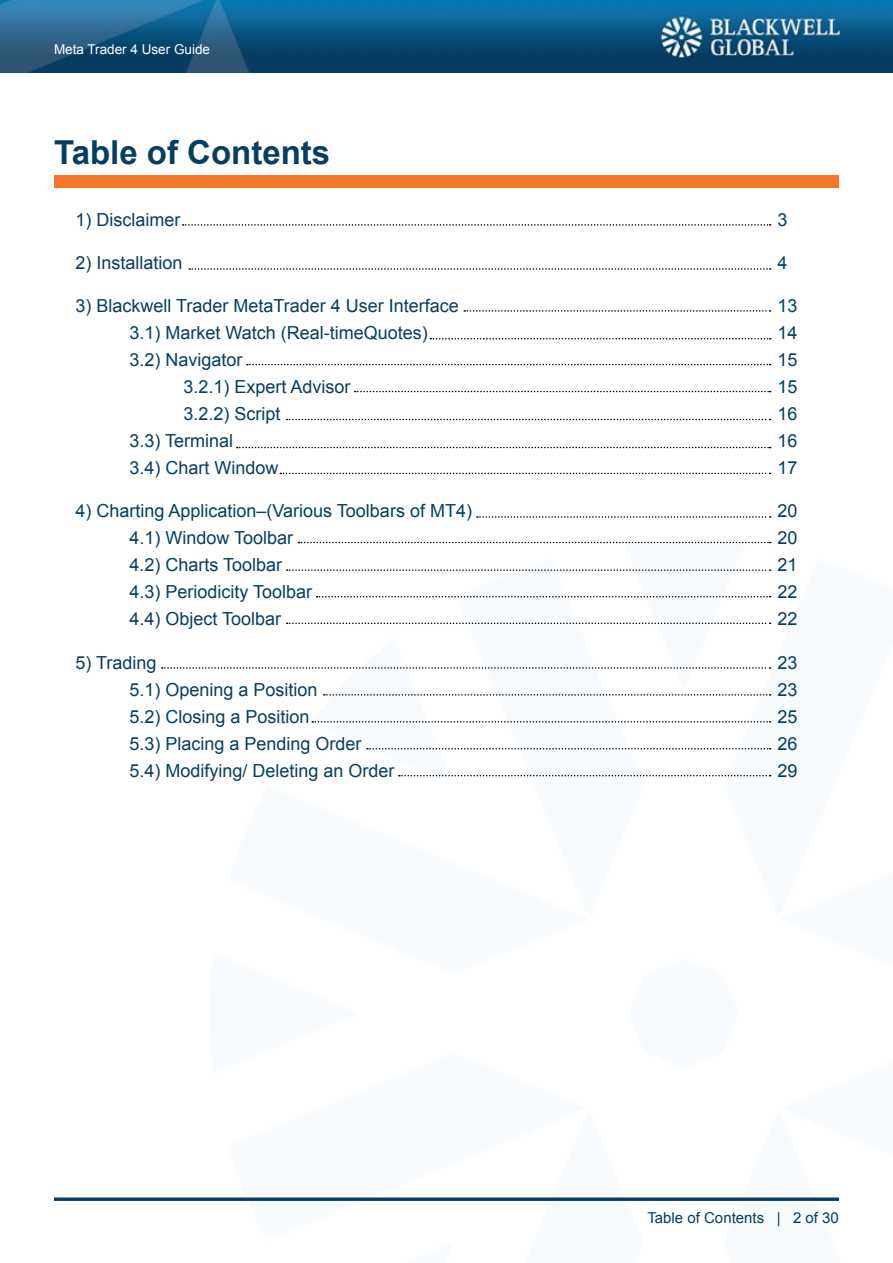
<style>
.page{position:relative;width:893px;height:1263px;background:#fff}
.page>*{position:absolute;margin:0;border:0;box-sizing:border-box;transform-origin:0 0}
.t1{font:700 33px "Arial";color:#063e61}
.t2{font:18px "Arial";color:#063e61}
.t3{font:15px "Arial";color:#063e61}
.t4{font:13.5px "Arial";color:#fff}
</style>
<div class="page">
<img style="left:54px;top:224px;width:785px;height:974px">
<img style="left:0;top:0;width:893px;height:73px">
<div style="left:54px;top:175px;width:785px;height:13px;background:#f4762b"></div>
<hr style="left:54px;top:1198px;width:785px;height:3px;background:#063e61">
<svg style="left:189px;top:268px;width:582px;height:2px"></svg>
<svg style="left:464px;top:310px;width:307px;height:2px"></svg>
<svg style="left:430px;top:338px;width:341px;height:1px"></svg>
<svg style="left:247px;top:364px;width:524px;height:1px"></svg>
<svg style="left:355px;top:391px;width:416px;height:1px"></svg>
<svg style="left:287px;top:419px;width:484px;height:1px"></svg>
<svg style="left:237px;top:447px;width:534px;height:1px"></svg>
<svg style="left:280px;top:473px;width:491px;height:1px"></svg>
<svg style="left:183px;top:224px;width:588px;height:2px"></svg>
<svg style="left:477px;top:516px;width:294px;height:2px"></svg>
<svg style="left:298px;top:542px;width:473px;height:1px"></svg>
<svg style="left:287px;top:569px;width:484px;height:2px"></svg>
<svg style="left:316px;top:596px;width:455px;height:1px"></svg>
<svg style="left:287px;top:622px;width:484px;height:2px"></svg>
<svg style="left:162px;top:667px;width:609px;height:2px"></svg>
<svg style="left:324px;top:694px;width:447px;height:2px"></svg>
<svg style="left:312px;top:721px;width:459px;height:1px"></svg>
<svg style="left:367px;top:748px;width:404px;height:1px"></svg>
<svg style="left:399px;top:775px;width:372px;height:1px"></svg>
<p class="t4" style="left:54px;top:40px;width:158px">Meta Trader 4 User Guide</p>
<h1 class="t1" style="left:54px;top:131px;width:278px">Table of Contents</h1>
<p class="t2" style="left:75px;top:208px;width:106px">1) Disclaimer</p>
<p class="t2" style="left:777px;top:208px;width:12px">3</p>
<p class="t2" style="left:75px;top:251px;width:109px">2) Installation</p>
<p class="t2" style="left:777px;top:251px;width:12px">4</p>
<p class="t2" style="left:75px;top:294px;width:385px">3) Blackwell Trader MetaTrader 4 User Interface</p>
<p class="t2" style="left:777px;top:294px;width:22px">13</p>
<p class="t2" style="left:129px;top:321px;width:300px">3.1) Market Watch (Real-timeQuotes)</p>
<p class="t2" style="left:777px;top:321px;width:22px">14</p>
<p class="t2" style="left:129px;top:348px;width:115px">3.2) Navigator</p>
<p class="t2" style="left:777px;top:348px;width:22px">15</p>
<p class="t2" style="left:183px;top:375px;width:169px">3.2.1) Expert Advisor</p>
<p class="t2" style="left:777px;top:375px;width:22px">15</p>
<p class="t2" style="left:183px;top:402px;width:99px">3.2.2) Script</p>
<p class="t2" style="left:777px;top:402px;width:22px">16</p>
<p class="t2" style="left:129px;top:429px;width:105px">3.3) Terminal</p>
<p class="t2" style="left:777px;top:429px;width:22px">16</p>
<p class="t2" style="left:129px;top:456px;width:151px">3.4) Chart Window</p>
<p class="t2" style="left:777px;top:456px;width:22px">17</p>
<p class="t2" style="left:75px;top:499px;width:398px">4) Charting Application–(Various Toolbars of MT4)</p>
<p class="t2" style="left:777px;top:499px;width:22px">20</p>
<p class="t2" style="left:129px;top:526px;width:165px">4.1) Window Toolbar</p>
<p class="t2" style="left:777px;top:526px;width:22px">20</p>
<p class="t2" style="left:129px;top:553px;width:154px">4.2) Charts Toolbar</p>
<p class="t2" style="left:777px;top:553px;width:22px">21</p>
<p class="t2" style="left:129px;top:580px;width:184px">4.3) Periodicity Toolbar</p>
<p class="t2" style="left:777px;top:580px;width:22px">22</p>
<p class="t2" style="left:129px;top:607px;width:153px">4.4) Object Toolbar</p>
<p class="t2" style="left:777px;top:607px;width:22px">22</p>
<p class="t2" style="left:75px;top:650px;width:83px">5) Trading</p>
<p class="t2" style="left:777px;top:650px;width:22px">23</p>
<p class="t2" style="left:129px;top:677px;width:190px">5.1) Opening a Position</p>
<p class="t2" style="left:777px;top:677px;width:22px">23</p>
<p class="t2" style="left:129px;top:704px;width:182px">5.2) Closing a Position</p>
<p class="t2" style="left:777px;top:704px;width:22px">25</p>
<p class="t2" style="left:129px;top:731px;width:234px">5.3) Placing a Pending Order</p>
<p class="t2" style="left:777px;top:731px;width:22px">26</p>
<p class="t2" style="left:129px;top:758px;width:267px">5.4) Modifying/ Deleting an Order</p>
<p class="t2" style="left:777px;top:758px;width:22px">29</p>
<p class="t3" style="left:647px;top:1208px;width:193px">Table of Contents | 2 of 30</p>
</div>
